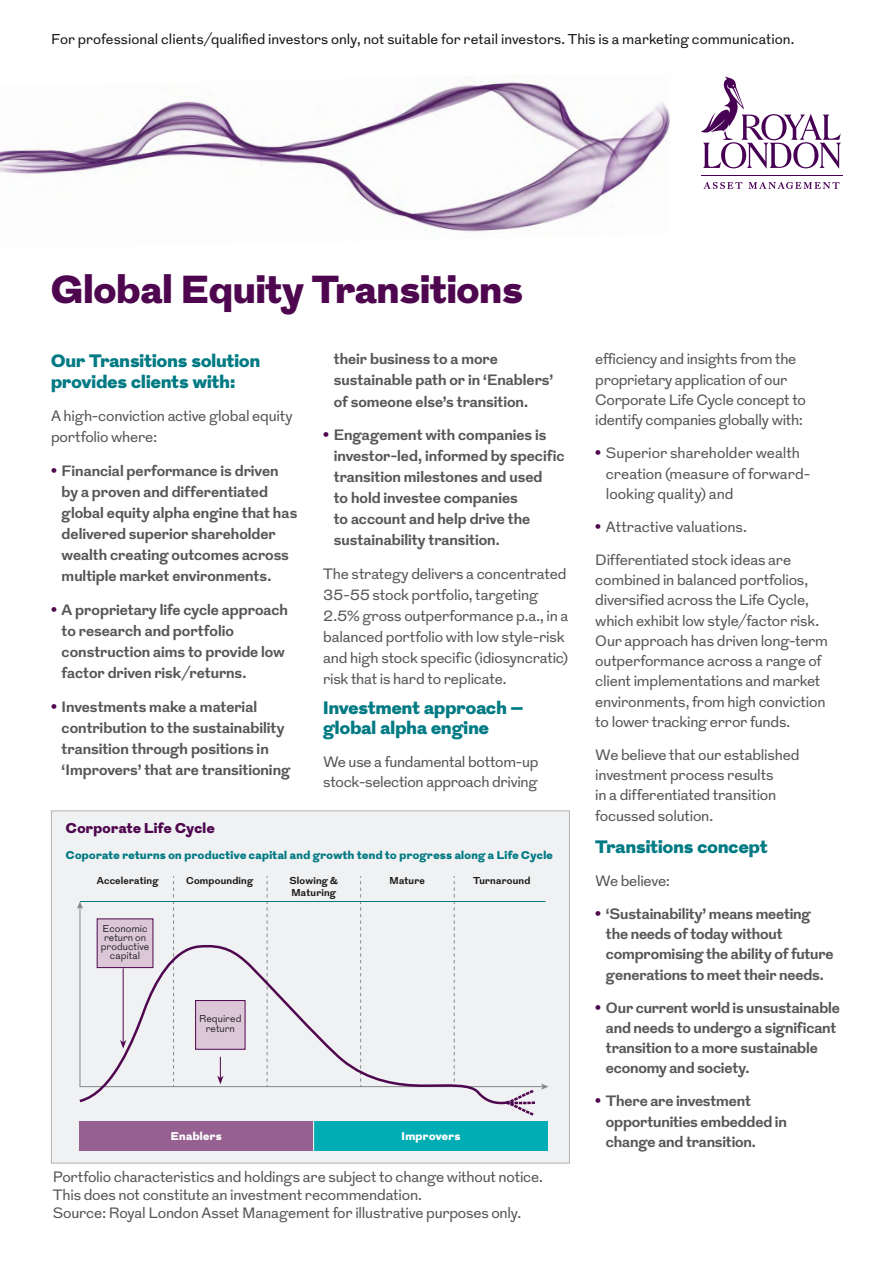
<style>
.page{position:relative;width:893px;height:1263px;background:#fff}
.page>*{position:absolute;margin:0;border:0;box-sizing:border-box;transform-origin:0 0}
.t1{font:900 39px "Grot";letter-spacing:.005em;color:#4e064f}
.Brochure_Body_80K_Reg{font:900 18px/21px "Grot";letter-spacing:.01em;color:#007a83}
.t2{font:700 15px/21px "Grot";letter-spacing:-.005em;color:#565655}
.Brochure_Body_80K_Reg-2{font:15px/20.2px "Grot";letter-spacing:-.015em;color:#565655}
.Brochure_Warnings_80K_Reg{font:15px/18px "Grot";letter-spacing:-.015em;color:#565655}
.t3{font:14.25px "Grot";letter-spacing:.005em;color:#181716}
.Brochure_Secondary_Head_Purple{font:900 14.25px "Grot";letter-spacing:.03em;color:#4e064f}
.Brochure_Secondary_Head_Purple-2{font:900 11.25px "Grot";letter-spacing:.04em;color:#007a83}
.Brochure_Secondary_Head_Purple-3{font:900 11.25px "Grot";letter-spacing:.04em;color:#fff}
.t4{font:700 10.05px/11.7px "Grot";letter-spacing:.02em;color:#181716}
.t5{font:300 10.05px/9.1px "Grot";color:#181716;text-align:center}
.s1{color:#4e064f}
.s2{font-weight:700;color:#4e064f}
</style>
<div class="page">
<img style="left:0;top:82px;width:670px;height:150px">
<div style="left:51px;top:810px;width:519px;height:353px;background:#f0f1f3;border:1px solid #b1b2b3"></div>
<svg style="left:77px;top:901px;width:6px;height:8px"></svg>
<svg style="left:173px;top:876px;width:1px;height:65px"></svg>
<svg style="left:267px;top:876px;width:1px;height:65px"></svg>
<svg style="left:360px;top:876px;width:1px;height:65px"></svg>
<svg style="left:454px;top:876px;width:1px;height:65px"></svg>
<svg style="left:79px;top:941px;width:424px;height:164px"></svg>
<svg style="left:503px;top:1083px;width:45px;height:33px"></svg>
<hr style="left:80px;top:901px;width:466px;height:1px;background:#007a83">
<div style="left:97px;top:919px;width:56px;height:48px;background:#dcc7d9"></div>
<svg style="left:217px;top:1057px;width:7px;height:27px"></svg>
<div style="left:196px;top:1000px;width:49px;height:49px;background:#dcc7d9"></div>
<div style="left:195px;top:1000px;width:50px;height:50px;border:1px solid #4e064f"></div>
<hr style="left:123px;top:968px;width:1px;height:74px;background:#4e064f">
<svg style="left:120px;top:1040px;width:6px;height:8px"></svg>
<div style="left:79px;top:1121px;width:235px;height:30px;background:#966091"></div>
<div style="left:314px;top:1121px;width:234px;height:30px;background:#00adb4"></div>
<hr style="left:313px;top:1121px;width:1px;height:30px;background:#fff">
<svg style="left:702px;top:77px;width:139px;height:92px"></svg>
<hr style="left:702px;top:175px;width:140px;height:1px;background:#470054">
<svg style="left:703px;top:182px;width:39px;height:7px"></svg>
<svg style="left:748px;top:182px;width:91px;height:7px"></svg>
<p class="t3" style="left:51px;top:30px;width:745px">For professional clients/qualified investors only, not suitable for retail investors. This is a marketing communication.</p>
<p class="t1" style="left:51px;top:261px;width:473px">Global Equity Transitions</p>
<p class="Brochure_Body_80K_Reg" style="left:51px;top:351px;width:211px">Our Transitions solution provides clients with:</p>
<p class="Brochure_Body_80K_Reg-2" style="left:51px;top:406px;width:243px;line-height:21px">A high-conviction active global equity portfolio where:</p>
<p class="t2" style="left:62px;top:461px;width:237px;text-indent:-11px"><span class="s1">•</span> Financial performance is driven by a proven and differentiated global equity alpha engine that has delivered superior shareholder wealth creating outcomes across multiple market environments.</p>
<p class="t2" style="left:62px;top:600px;width:228px;text-indent:-11px"><span class="s1">•</span> A proprietary life cycle approach to research and portfolio construction aims to provide low factor driven risk/returns.</p>
<p class="t2" style="left:62px;top:697px;width:230px;text-indent:-11px"><span class="s1">•</span> Investments make a material contribution to the sustainability transition through positions in ‘Improvers’ that are transitioning</p>
<p class="t2" style="left:334px;top:350px;width:221px">their business to a more sustainable path or in ‘Enablers’ of someone else’s transition.</p>
<p class="t2" style="left:334px;top:425px;width:232px;text-indent:-11px"><span class="s1">•</span> Engagement with companies is investor-led, informed by specific transition milestones and used<br>to hold investee companies<br>to account and help drive the sustainability transition.</p>
<p class="Brochure_Body_80K_Reg-2" style="left:323px;top:564px;width:247px;line-height:21px">The strategy delivers a concentrated 35-55 stock portfolio, targeting 2.5% gross outperformance p.a., in a balanced portfolio with low style-risk and high stock specific (idiosyncratic) risk that is hard to replicate.</p>
<p class="Brochure_Body_80K_Reg" style="left:323px;top:699px;width:202px;line-height:19.5px">Investment approach – global alpha engine</p>
<p class="Brochure_Body_80K_Reg-2" style="left:323px;top:752px;width:217px">We use a fundamental bottom-up stock-selection approach driving</p>
<p class="Brochure_Secondary_Head_Purple" style="left:66px;top:818px;width:150px">Corporate Life Cycle</p>
<p class="Brochure_Secondary_Head_Purple-2" style="left:66px;top:847px;width:488px">Coporate returns on productive capital and growth tend to progress along a Life Cycle</p>
<p class="t4" style="left:97px;top:875px;width:63px">Accelerating</p>
<p class="t4" style="left:389px;top:875px;width:37px">Mature</p>
<p class="t5" style="left:101px;top:924px;width:50px">Economic return on productive capital</p>
<p class="t4" style="left:186px;top:875px;width:69px">Compounding</p>
<p class="t4" style="left:289px;top:875px;width:50px">Slowing &amp;<br>Maturing</p>
<p class="t4" style="left:473px;top:875px;width:59px">Turnaround</p>
<p class="t5" style="left:199px;top:1014px;width:44px;line-height:10.1px">Required return</p>
<p class="Brochure_Secondary_Head_Purple-3" style="left:171px;top:1128px;width:53px">Enablers</p>
<p class="Brochure_Secondary_Head_Purple-3" style="left:401px;top:1128px;width:60px">Improvers</p>
<p class="Brochure_Warnings_80K_Reg" style="left:53px;top:1169px;width:492px">Portfolio characteristics and holdings are subject to change without notice.<br>This does not constitute an investment recommendation.<br>Source: Royal London Asset Management for illustrative purposes only.</p>
<p class="Brochure_Body_80K_Reg-2" style="left:595px;top:350px;width:212px">efficiency and insights from the proprietary application of our Corporate Life Cycle concept to identify companies globally with:</p>
<p class="Brochure_Body_80K_Reg-2" style="left:606px;top:443px;width:206px;text-indent:-11px"><span class="s2">•</span> Superior shareholder wealth creation (measure of forward&shy;looking quality) and</p>
<p class="Brochure_Body_80K_Reg-2" style="left:595px;top:517px;width:153px"><span class="s2">•</span> Attractive valuations.</p>
<p class="Brochure_Body_80K_Reg-2" style="left:595px;top:550px;width:234px">Differentiated stock ideas are combined in balanced portfolios, diversified across the Life Cycle, which exhibit low style/factor risk.<br>Our approach has driven long-term outperformance across a range of client implementations and market environments, from high conviction to lower tracking error funds.</p>
<p class="Brochure_Body_80K_Reg-2" style="left:595px;top:745px;width:206px">We believe that our established investment process results<br>in a differentiated transition focussed solution.</p>
<p class="Brochure_Body_80K_Reg" style="left:595px;top:837px;width:174px">Transitions concept</p>
<p class="Brochure_Body_80K_Reg-2" style="left:595px;top:871px;width:76px">We believe:</p>
<p class="t2" style="left:606px;top:904px;width:229px;line-height:20.2px;text-indent:-11px"><span class="s1">•</span> ‘Sustainability’ means meeting the needs of today without compromising the ability of future generations to meet their needs.</p>
<p class="t2" style="left:606px;top:998px;width:235px;line-height:20.2px;text-indent:-11px"><span class="s1">•</span> Our current world is unsustainable and needs to undergo a significant transition to a more sustainable economy and society.</p>
<p class="t2" style="left:606px;top:1092px;width:182px;line-height:20.2px;text-indent:-11px"><span class="s1">•</span> There are investment opportunities embedded in change and transition.</p>
</div>
